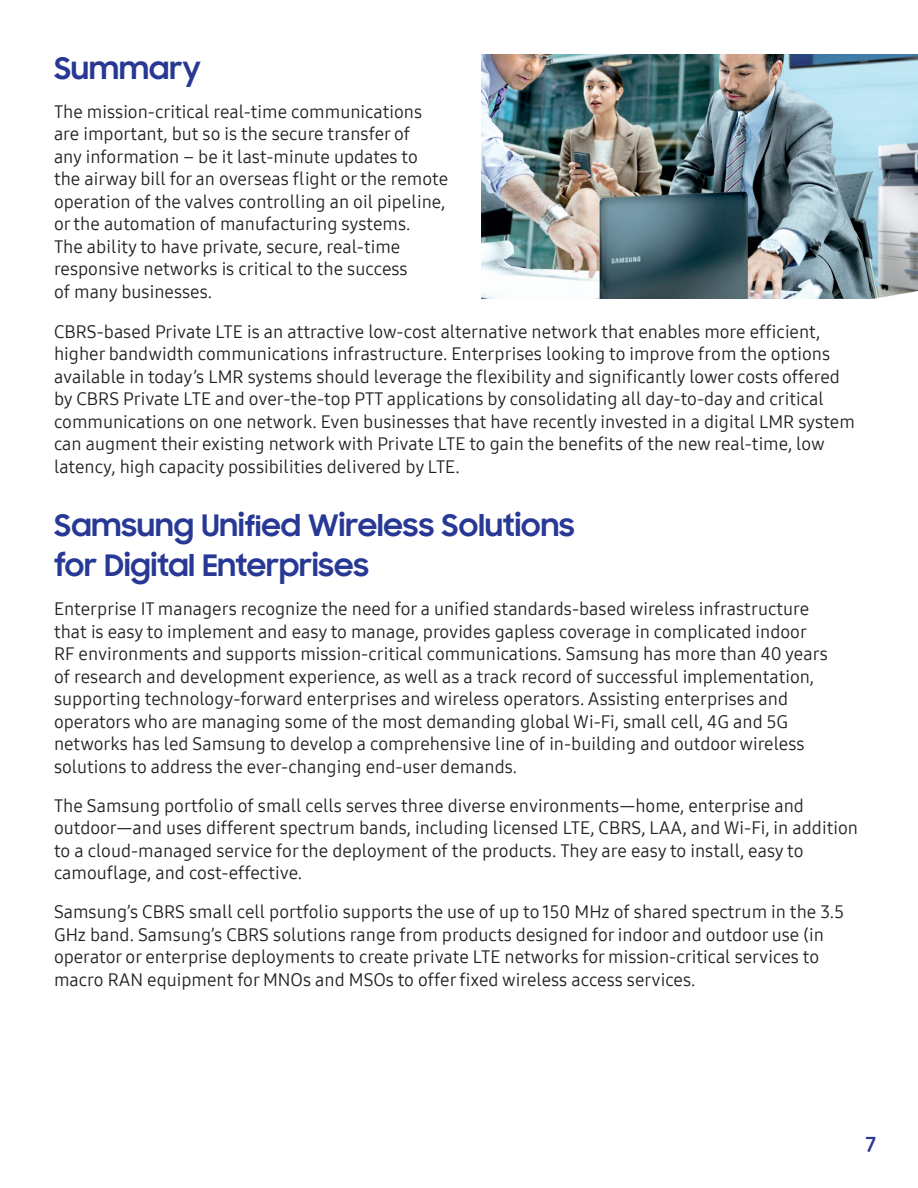
<style>
.page{position:relative;width:918px;height:1188px;background:#fff}
.page>*{position:absolute;margin:0;border:0;box-sizing:border-box;transform-origin:0 0}
.t1{font:700 30px "Samsung Sharp Sans";color:#273895}
.t2{font:21px "Samsung One 700";color:#263b94}
.t3{font:18px/22.5px "Samsung One 400";color:#231f20}
</style>
<div class="page">
<img style="left:482px;top:54px;width:436px;height:244px">
<p class="t1" style="left:54px;top:46px;width:149px">Summary</p>
<p class="t3" style="left:54px;top:100px;width:370px">The mission-critical real-time communications</p>
<p class="t3" style="left:54px;top:122px;width:358px">are important, but so is the secure transfer of</p>
<p class="t3" style="left:54px;top:145px;width:396px">any information – be it last-minute updates to the airway bill for an overseas flight or the remote operation of the valves controlling an oil pipeline, or the automation of manufacturing systems.</p>
<p class="t3" style="left:54px;top:235px;width:355px">The ability to have private, secure, real-time responsive networks is critical to the success</p>
<p class="t3" style="left:54px;top:280px;width:160px">of many businesses.</p>
<p class="t3" style="left:54px;top:320px;width:802px">CBRS-based Private LTE is an attractive low-cost alternative network that enables more efficient, higher bandwidth communications infrastructure. Enterprises looking to improve from the options available in today’s LMR systems should leverage the flexibility and significantly lower costs offered by CBRS Private LTE and over-the-top PTT applications by consolidating all day-to-day and critical communications on one network. Even businesses that have recently invested in a digital LMR system can augment their existing network with Private LTE to gain the benefits of the new real-time, low latency, high capacity possibilities delivered by LTE.</p>
<p class="t1" style="left:54px;top:503px;width:522px">Samsung Unified Wireless Solutions</p>
<p class="t1" style="left:54px;top:543px;width:316px">for Digital Enterprises</p>
<p class="t3" style="left:54px;top:597px;width:775px">Enterprise IT managers recognize the need for a unified standards-based wireless infrastructure that is easy to implement and easy to manage, provides gapless coverage in complicated indoor RF environments and supports mission-critical communications. Samsung has more than 40 years of research and development experience, as well as a track record of successful implementation, supporting technology-forward enterprises and wireless operators. Assisting enterprises and operators who are managing some of the most demanding global Wi-Fi, small cell, 4G and 5G networks has led Samsung to develop a comprehensive line of in-building and outdoor wireless solutions to address the ever-changing end-user demands.</p>
<p class="t3" style="left:54px;top:794px;width:805px">The Samsung portfolio of small cells serves three diverse environments—home, enterprise and outdoor—and uses different spectrum bands, including licensed LTE, CBRS, LAA, and Wi-Fi, in addition to a cloud-managed service for the deployment of the products. They are easy to install, easy to camouflage, and cost-effective.</p>
<p class="t3" style="left:54px;top:900px;width:792px">Samsung’s CBRS small cell portfolio supports the use of up to 150 MHz of shared spectrum in the 3.5<br>GHz band. Samsung’s CBRS solutions range from products designed for indoor and outdoor use (in operator or enterprise deployments to create private LTE networks for mission-critical services to macro RAN equipment for MNOs and MSOs to offer fixed wireless access services.</p>
<p class="t2" style="left:866px;top:1130px;width:12px">7</p>
</div>
